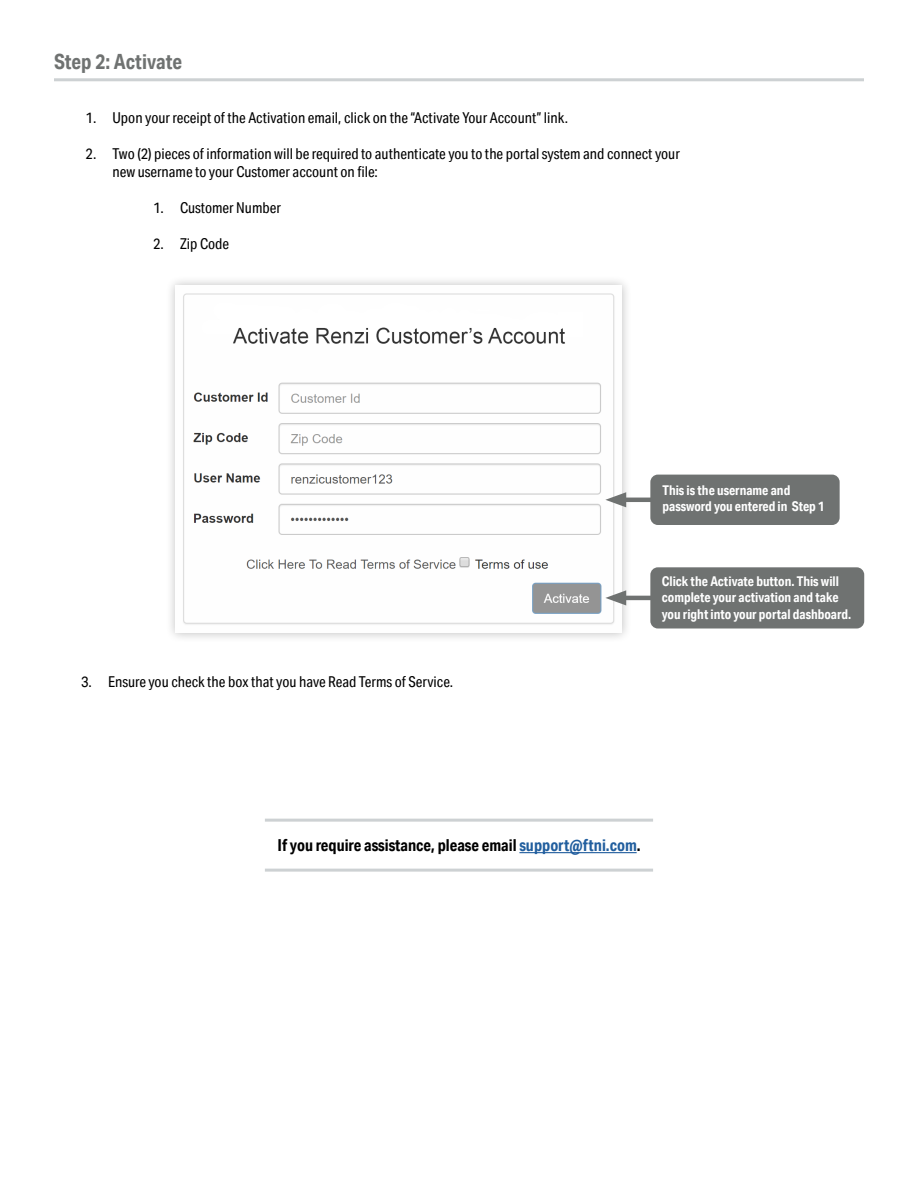
<style>
.page{position:relative;width:918px;height:1188px;background:#fff}
.page>*{position:absolute;margin:0;border:0;box-sizing:border-box;transform-origin:0 0}
.t1{font:700 21px "Aktiv Grotesk Cd";color:#6f7271}
.t2{font:700 16.5px "Aktiv Grotesk Cd";color:#000}
.t3{font:15px/18px "Aktiv Grotesk Cd";color:#000}
.t4{font:700 13.5px/16.2px "Aktiv Grotesk Cd";color:#fff}
.s1{color:#215e9e}
</style>
<div class="page">
<hr style="left:54px;top:78px;width:810px;height:3px;background:#cdd1d3">
<hr style="left:265px;top:819px;width:388px;height:3px;background:#cdd1d3">
<hr style="left:265px;top:869px;width:388px;height:3px;background:#cdd1d3">
<div style="left:165px;top:275px;width:467px;height:368px;background:#000;opacity:.25"></div>
<img style="left:175px;top:285px;width:447px;height:348px">
<div style="left:650px;top:475px;width:190px;height:50px;background:#6f7271;border-radius:7px"></div>
<hr style="left:618px;top:498px;width:35px;height:4px;background:#6f7271">
<svg style="left:605px;top:492px;width:21px;height:15px"></svg>
<div style="left:650px;top:567px;width:214px;height:61px;background:#6f7271;border-radius:8px"></div>
<hr style="left:618px;top:596px;width:35px;height:4px;background:#6f7271">
<svg style="left:605px;top:590px;width:21px;height:15px"></svg>
<hr style="left:519px;top:852px;width:118px;height:1px;background:#215e9e">
<h1 class="t1" style="left:54px;top:48px;width:129px">Step 2: Activate</h1>
<p class="t3" style="left:86px;top:108px;width:484px">1. Upon your receipt of the Activation email, click on the “Activate Your Account” link.</p>
<p class="t3" style="left:112px;top:144px;width:569px;text-indent:-27px">2. Two (2) pieces of information will be required to authenticate you to the portal system and connect your new username to your Customer account on file:</p>
<p class="t3" style="left:153px;top:198px;width:129px">1. Customer Number</p>
<p class="t3" style="left:153px;top:234px;width:78px">2. Zip Code</p>
<p class="t4" style="left:662px;top:482px;width:164px">This is the username and password you entered in Step 1</p>
<p class="t3" style="left:81px;top:672px;width:374px">3. Ensure you check the box that you have Read Terms of Service.</p>
<p class="t4" style="left:662px;top:573px;width:191px">Click the Activate button. This will complete your activation and take you right into your portal dashboard.</p>
<p class="t2" style="left:278px;top:835px;width:364px">If you require assistance, please email <span class="s1">support@ftni.com</span>.</p>
</div>
